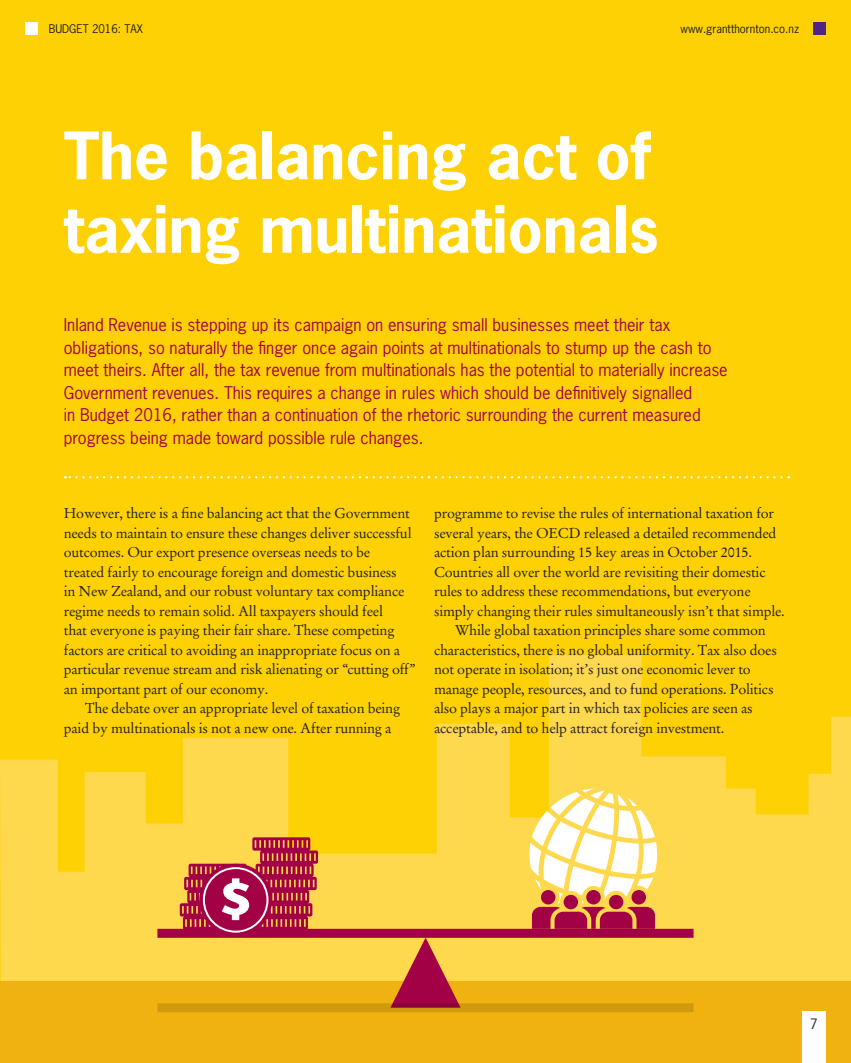
<style>
.page{position:relative;width:851px;height:1063px;background:#fff}
.page>*{position:absolute;margin:0;border:0;box-sizing:border-box;transform-origin:0 0}
.HEADING_2{font:700 61.5px/73.5px "News Gothic";color:#fff}
.Open_Paragraph_-_New{font:16.5px/22.5px "News Gothic";color:#a30146}
.C_Body_copy_Indent{font:14.25px/19.5px "Stempel Garamond";letter-spacing:-.015em;color:#231f20}
.C_Body_copy{font:14.25px/19.5px "Stempel Garamond";letter-spacing:-.015em;color:#231f20}
.t1{font:13.5px "News Gothic";color:#231f20}
.B_Body_heading{font:11.25px "News Gothic";color:#231f20}
</style>
<div class="page">
<div style="left:0;top:0;width:850px;height:1063px;background:#fed105"></div>
<svg style="left:0;top:655px;width:850px;height:326px;fill:#fed84d"></svg>
<svg style="left:65px;top:476px;width:716px;height:2px"></svg>
<div style="left:157px;top:929px;width:536px;height:9px;background:#a30146"></div>
<svg style="left:180px;top:837px;width:138px;height:96px;background:#c55655"></svg>
<svg style="left:529px;top:788px;width:128px;height:141px;background:#efc492"></svg>
<div style="left:0;top:981px;width:850px;height:82px;background:#efb211"></div>
<svg style="left:390px;top:938px;width:70px;height:65px;background:#d26f45"></svg>
<svg style="left:157px;top:1003px;width:536px;height:9px;background:#cc9011"></svg>
<div style="left:802px;top:1011px;width:23px;height:52px;background:#fff"></div>
<div style="left:812px;top:22px;width:13px;height:13px;background:#4e2582"></div>
<div style="left:26px;top:22px;width:12px;height:13px;background:#fff"></div>
<p class="B_Body_heading" style="left:49px;top:22px;width:96px">BUDGET 2016: TAX</p>
<p class="B_Body_heading" style="left:680px;top:22px;width:120px">www.grantthornton.co.nz</p>
<p class="HEADING_2" style="left:64px;top:118px;width:596px">The balancing act of taxing multinationals</p>
<p class="Open_Paragraph_-_New" style="left:64px;top:313px;width:665px">Inland Revenue is stepping up its campaign on ensuring small businesses meet their tax obligations, so naturally the finger once again points at multinationals to stump up the cash to meet theirs. After all, the tax revenue from multinationals has the potential to materially increase Government revenues. This requires a change in rules which should be definitively signalled<br>in Budget 2016, rather than a continuation of the rhetoric surrounding the current measured progress being made toward possible rule changes.</p>
<p class="C_Body_copy" style="left:64px;top:504px;width:353px">However, there is a fine balancing act that the Government needs to maintain to ensure these changes deliver successful outcomes. Our export presence overseas needs to be<br>treated fairly to encourage foreign and domestic business<br>in New Zealand, and our robust voluntary tax compliance regime needs to remain solid. All taxpayers should feel<br>that everyone is paying their fair share. These competing factors are critical to avoiding an inappropriate focus on a particular revenue stream and risk alienating or “cutting off” an important part of our economy.</p>
<p class="C_Body_copy_Indent" style="left:64px;top:699px;width:338px;text-indent:21px">The debate over an appropriate level of taxation being paid by multinationals is not a new one. After running a</p>
<p class="C_Body_copy_Indent" style="left:434px;top:504px;width:352px">programme to revise the rules of international taxation for several years, the OECD released a detailed recommended action plan surrounding 15 key areas in October 2015.<br>Countries all over the world are revisiting their domestic rules to address these recommendations, but everyone simply changing their rules simultaneously isn’t that simple.</p>
<p class="C_Body_copy_Indent" style="left:434px;top:621px;width:344px;text-indent:21px">While global taxation principles share some common characteristics, there is no global uniformity. Tax also does not operate in isolation; it’s just one economic lever to manage people, resources, and to fund operations. Politics also plays a major part in which tax policies are seen as acceptable, and to help attract foreign investment.</p>
<p class="t1" style="left:809px;top:1015px;width:9px">7</p>
</div>
